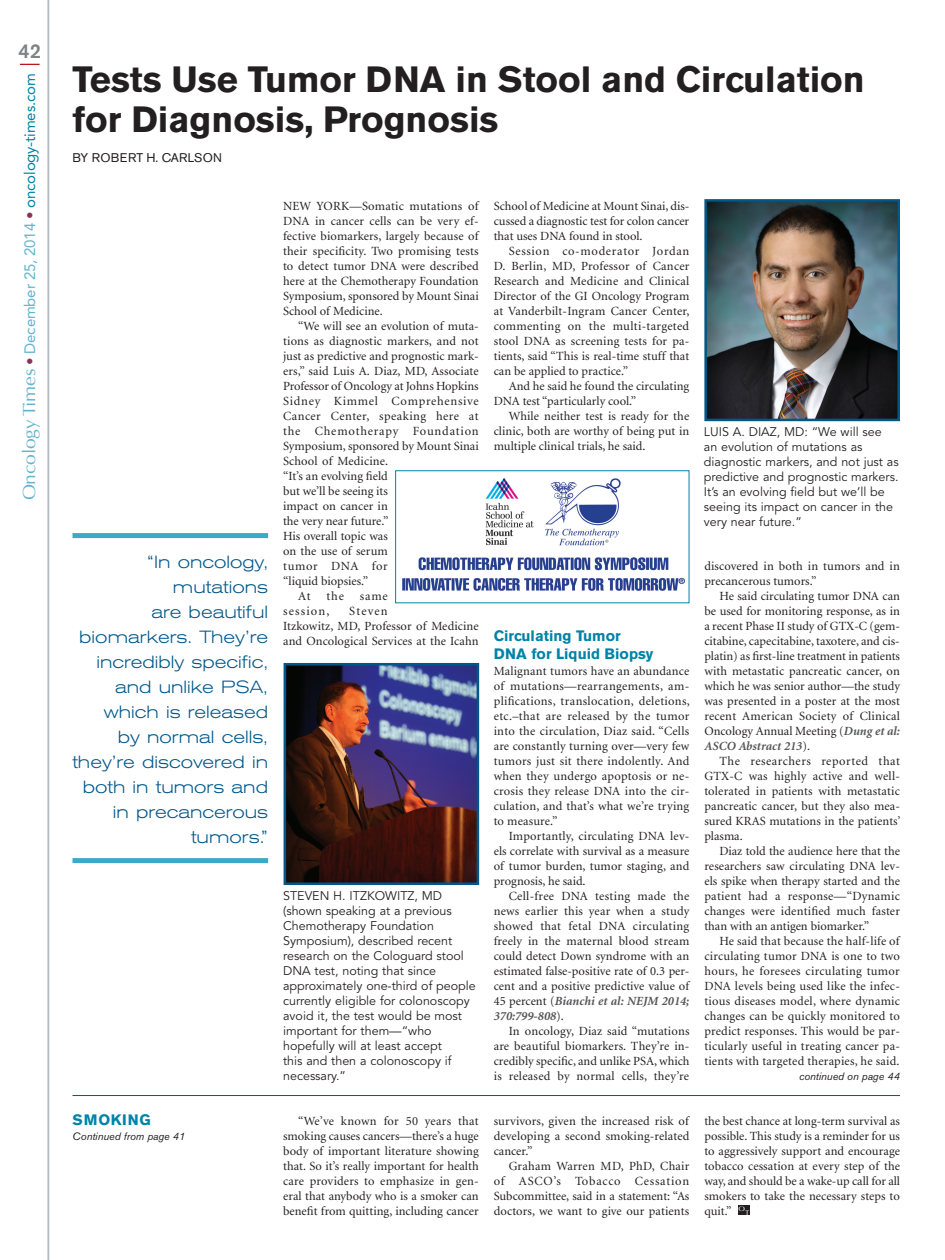
<style>
.page{position:relative;width:945px;height:1260px;background:#fff}
.page>*{position:absolute;margin:0;border:0;box-sizing:border-box;transform-origin:0 0}
.t1{font:700 36.25px/40px "Akzidenz Grotesk BE";color:#231f20}
.t2{font:500 20px "Akzidenz Grotesk BE";color:#808285}
.t3{font:300 expanded 17.5px/25px "Akzidenz Grotesk BE";color:#005789;text-align:right}
.t4{font:15px "Avenir";letter-spacing:-.01em;color:#0083a8}
.t5{font:700 15px/17.5px "Akzidenz Grotesk BE";color:#0083a8}
.t6{font:700 15px "Akzidenz Grotesk BE";letter-spacing:.05em;color:#0083a8}
.t7{font:12.5px/15px "Minion";letter-spacing:.005em;color:#231f20;text-align:justify}
.t8{font:12.5px/15px "Avenir LT";color:#231f20}
.t9{font:12.5px "Minion";letter-spacing:.04em;color:#231f20}
.t10{font:12.5px "Minion";letter-spacing:.06em;color:#231f20}
.t11{font:12.5px "Minion";letter-spacing:.065em;color:#231f20}
.t12{font:12.5px "Akzidenz Grotesk BE";letter-spacing:.02em;color:#231f20}
.t13{font:12.5px "Minion";letter-spacing:.055em;color:#231f20}
.t14{font:12.5px "Minion";letter-spacing:.095em;color:#231f20}
.t15{font:italic 10.62px "Akzidenz Grotesk BE";color:#231f20}
.t16{font:6.5px "Optima LT";color:#fff;scale:1.2 1}
.s1{font-family:"Optima";font-size:17.5px;color:#61b4ce}
.s2{color:#883458}
.s3{color:#61b4ce}
.s4{font-weight:700;font-style:italic;color:#57585a}
</style>
<div class="page">
<hr style="left:47px;top:0;width:2px;height:1260px;background:#b5bbc0">
<svg style="left:20px;top:64px;width:20px;height:1px"></svg>
<div style="left:72px;top:533px;width:196px;height:5px;background:#3ea9c6"></div>
<div style="left:72px;top:858px;width:196px;height:5px;background:#3ea9c6"></div>
<img style="left:708px;top:203px;width:188px;height:214px">
<div style="left:704px;top:199px;width:196px;height:222px;border:3px solid #005789"></div>
<img style="left:288px;top:667px;width:187px;height:214px">
<div style="left:284px;top:663px;width:195px;height:222px;border:3px solid #005789"></div>
<img style="left:402px;top:478px;width:283px;height:113px">
<div style="left:738px;top:1205px;width:12px;height:10px;background:#231f20"></div>
<hr style="left:72px;top:1095px;width:828px;height:1px;background:#005789">
<h2 class="t2" style="left:18px;top:39px;width:24px">42</h2>
<p class="t4" style="left:21px;top:500px;width:428px;rotate:-90deg"><span class="s1">Oncology Times</span> <span class="s2">•</span> <span class="s3">December 25, 2014</span> <span class="s2">•</span> oncology-times.com</p>
<h1 class="t1" style="left:72px;top:60px;width:794px">Tests Use Tumor DNA in Stool and Circulation for Diagnosis, Prognosis</h1>
<p class="t12" style="left:72px;top:150px;width:151px">BY ROBERT H. CARLSON</p>
<p class="t7" style="left:283px;top:199px;width:197px">NEW YORK—Somatic mutations of DNA in cancer cells can be very ef&shy;fective biomarkers, largely because of their specificity. Two promising tests to detect tumor DNA were described here at the Chemotherapy Foundation Symposium, sponsored by Mount Sinai School of Medicine.</p>
<p class="t7" style="left:298px;top:319px;width:182px">“We will see an evolution of muta-</p>
<p class="t7" style="left:283px;top:334px;width:197px">tions as diagnostic markers, and not</p>
<p class="t7" style="left:283px;top:349px;width:197px">just as predictive and prognostic mark-</p>
<p class="t7" style="left:283px;top:364px;width:197px">ers,” said Luis A. Diaz, MD, Associate</p>
<p class="t7" style="left:283px;top:379px;width:197px">Professor of Oncology at Johns Hopkins</p>
<p class="t10" style="left:283px;top:395px;width:197px">Sidney Kimmel Comprehensive</p>
<p class="t9" style="left:283px;top:410px;width:197px">Cancer Center, speaking here at</p>
<p class="t11" style="left:283px;top:425px;width:197px">the Chemotherapy Foundation</p>
<p class="t7" style="left:283px;top:439px;width:197px">Symposium, sponsored by Mount Sinai</p>
<p class="t7" style="left:283px;top:454px;width:107px">School of Medicine.</p>
<p class="t7" style="left:283px;top:469px;width:106px">“It’s an evolving field</p>
<p class="t7" style="left:283px;top:484px;width:106px">but we’ll be seeing its</p>
<p class="t7" style="left:283px;top:499px;width:106px">impact on cancer in</p>
<p class="t7" style="left:283px;top:514px;width:107px">the very near future.”</p>
<p class="t7" style="left:283px;top:529px;width:106px">His overall topic was</p>
<p class="t7" style="left:283px;top:544px;width:106px">on the use of serum</p>
<p class="t13" style="left:283px;top:560px;width:106px">tumor DNA for</p>
<p class="t7" style="left:283px;top:574px;width:87px">“liquid biopsies.”</p>
<p class="t7" style="left:298px;top:589px;width:14px">At</p>
<p class="t7" style="left:326px;top:589px;width:19px">the</p>
<p class="t7" style="left:360px;top:589px;width:30px">same</p>
<p class="t14" style="left:283px;top:605px;width:48px">session,</p>
<p class="t7" style="left:494px;top:199px;width:197px">School of Medicine at Mount Sinai, dis&shy;cussed a diagnostic test for colon cancer that uses DNA found in stool.</p>
<p class="t7" style="left:494px;top:244px;width:197px;text-indent:15px">Session co-moderator Jordan D. Berlin, MD, Professor of Cancer Research and Medicine and Clinical Director of the GI Oncology Program at Vanderbilt-Ingram Cancer Center, commenting on the multi-targeted stool DNA as screening tests for pa&shy;tients, said “This is real-time stuff that can be applied to practice.”</p>
<p class="t7" style="left:494px;top:379px;width:197px;text-indent:15px">And he said he found the circulating<br>DNA test “particularly cool.”</p>
<p class="t7" style="left:494px;top:409px;width:197px;text-indent:15px">While neither test is ready for the clinic, both are worthy of being put in multiple clinical trials, he said.</p>
<p class="t8" style="left:704px;top:425px;width:196px">LUIS A. DIAZ, MD: “We will see<br>an evolution of mutations as diagnostic markers, and not just as predictive and prognostic markers.<br>It’s an evolving field but we’ll be seeing its impact on cancer in the very near future.”</p>
<h3 class="t3" style="left:72px;top:550px;width:197px">“In oncology, mutations<br>are beautiful biomarkers. They’re incredibly specific, and unlike PSA, which is released<br>by normal cells, they’re discovered in both in tumors and in precancerous tumors.”</h3>
<p class="t7" style="left:704px;top:559px;width:197px">discovered in both in tumors and in precancerous tumors.”</p>
<p class="t7" style="left:704px;top:589px;width:197px;text-indent:15px">He said circulating tumor DNA can be used for monitoring response, as in a recent Phase II study of GTX-C (gem&shy;citabine, capecitabine, taxotere, and cis&shy;platin) as first-line treatment in patients with metastatic pancreatic cancer, on which he was senior author—the study was presented in a poster at the most recent American Society of Clinical Oncology Annual Meeting (<span class="s4">Dung et al:<br>ASCO Abstract 213</span>).</p>
<p class="t7" style="left:704px;top:754px;width:198px;text-indent:15px">The researchers reported that GTX-C was highly active and well&shy;tolerated in patients with metastatic pancreatic cancer, but they also mea&shy;sured KRAS mutations in the patients’ plasma.</p>
<p class="t7" style="left:704px;top:844px;width:197px;text-indent:15px">Diaz told the audience here that the researchers saw circulating DNA lev&shy;els spike when therapy started and the patient had a response—“Dynamic changes were identified much faster than with an antigen biomarker.”</p>
<p class="t7" style="left:704px;top:934px;width:197px;text-indent:15px">He said that because the half-life of circulating tumor DNA is one to two hours, he foresees circulating tumor DNA levels being used like the infec&shy;tious diseases model, where dynamic changes can be quickly monitored to predict responses. This would be par&shy;ticularly useful in treating cancer pa&shy;tients with targeted therapies, he said.</p>
<p class="t15" style="left:799px;top:1070px;width:102px">continued on page 44</p>
<p class="t7" style="left:283px;top:604px;width:197px;text-align:left;text-indent:66px">Steven<br>Itzkowitz, MD, Professor of Medicine and Oncological Services at the Icahn</p>
<p class="t5" style="left:494px;top:627px;width:161px">Circulating Tumor<br>DNA for Liquid Biopsy</p>
<p class="t7" style="left:494px;top:664px;width:198px">Malignant tumors have an abundance of mutations—rearrangements, am&shy;plifications, translocation, deletions, etc.–that are released by the tumor into the circulation, Diaz said. “Cells are constantly turning over—very few tumors just sit there indolently. And when they undergo apoptosis or ne&shy;crosis they release DNA into the cir&shy;culation, and that’s what we’re trying to measure.”</p>
<p class="t7" style="left:494px;top:829px;width:197px;text-indent:15px">Importantly, circulating DNA lev&shy;els correlate with survival as a measure of tumor burden, tumor staging, and prognosis, he said.</p>
<p class="t7" style="left:494px;top:889px;width:197px;text-indent:15px">Cell-free DNA testing made the news earlier this year when a study showed that fetal DNA circulating freely in the maternal blood stream could detect Down syndrome with an estimated false-positive rate of 0.3 per&shy;cent and a positive predictive value of 45 percent (<span class="s4">Bianchi et al: NEJM 2014; 370:799-808</span>).</p>
<p class="t7" style="left:494px;top:1024px;width:197px;text-indent:15px">In oncology, Diaz said “mutations are beautiful biomarkers. They’re in&shy;credibly specific, and unlike PSA, which is released by normal cells, they’re</p>
<p class="t8" style="left:283px;top:889px;width:194px">STEVEN H. ITZKOWITZ, MD (shown speaking at a previous<br>Chemotherapy Foundation<br>Symposium), described recent research on the Cologuard stool<br>DNA test, noting that since approximately one-third of people currently eligible for colonoscopy avoid it, the test would be most important for them—“who hopefully will at least accept<br>this and then a colonoscopy if necessary.”</p>
<p class="t6" style="left:72px;top:1111px;width:80px">SMOKING</p>
<p class="t15" style="left:72px;top:1130px;width:114px">Continued from page 41</p>
<p class="t7" style="left:283px;top:1114px;width:197px;text-indent:15px">“We’ve known for 50 years that smoking causes cancers—there’s a huge body of important literature showing that. So it’s really important for health care providers to emphasize in gen&shy;eral that anybody who is a smoker can benefit from quitting, including cancer</p>
<p class="t7" style="left:494px;top:1114px;width:197px">survivors, given the increased risk of developing a second smoking-related cancer.”</p>
<p class="t7" style="left:494px;top:1159px;width:197px;text-indent:15px">Graham Warren MD, PhD, Chair of ASCO’s Tobacco Cessation Subcommittee, said in a statement: “As doctors, we want to give our patients</p>
<p class="t7" style="left:704px;top:1114px;width:197px">the best chance at long-term survival as possible. This study is a reminder for us to aggressively support and encourage tobacco cessation at every step of the way, and should be a wake-up call for all smokers to take the necessary steps to quit.” <sup>O</sup></p>
<p class="t16" style="left:745px;top:1209px;width:5px">T</p>
</div>
